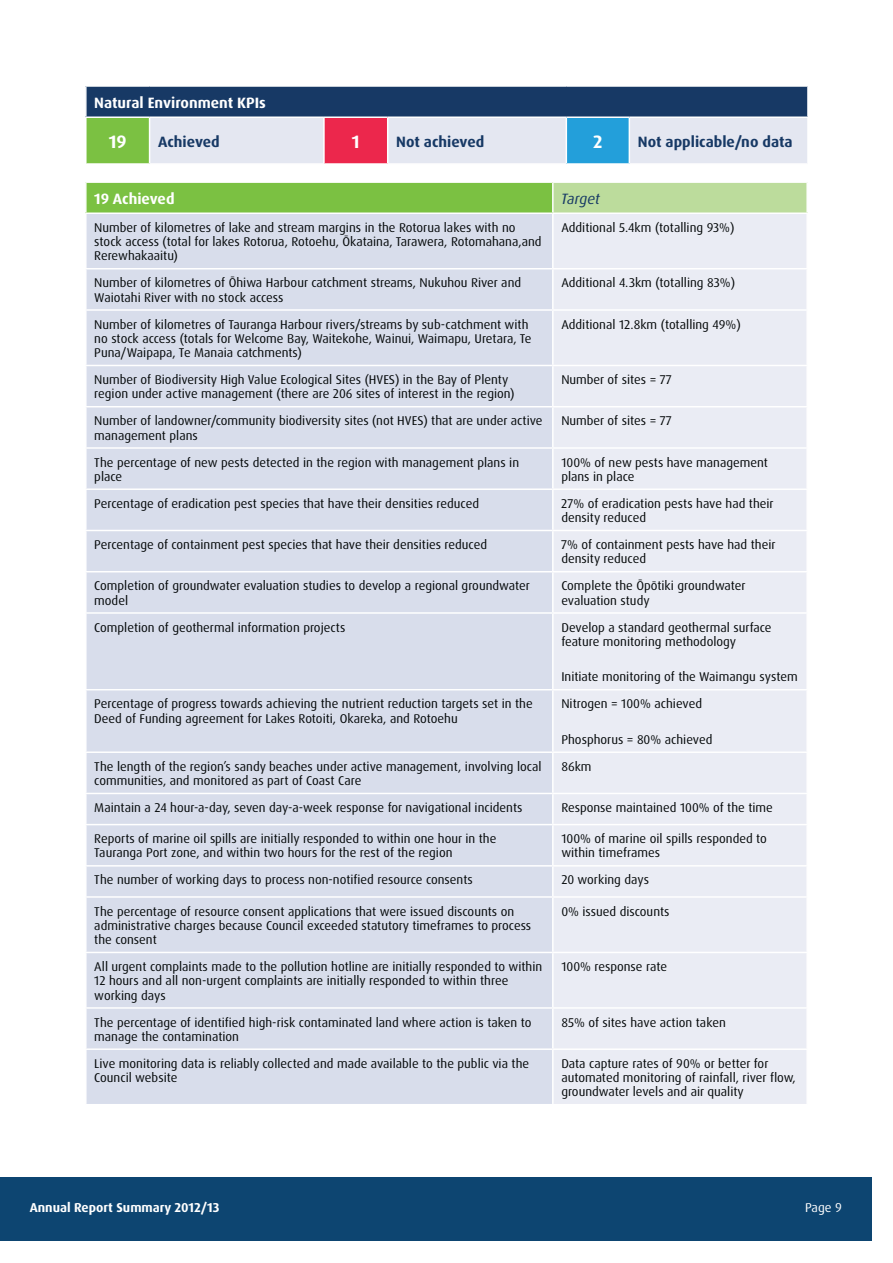
<style>
.page{position:relative;width:893px;height:1263px;background:#fff}
.page>*{position:absolute;margin:0;border:0;box-sizing:border-box;transform-origin:0 0}
.t1{font:700 18px "Dax Pro";color:#fff}
.t2{font:700 15px "Dax Pro";color:#173965}
.t3{font:700 15px "Dax Pro";color:#fff}
.t4{font:italic 15px "Dax Pro";letter-spacing:-.01em;color:#173965}
.t5{font:700 12.9px "Dax Pro";color:#fff}
.t6{font:12.9px "Dax Pro";color:#fff}
.t7{font:12.75px/14.2px "Dax Pro";color:#040809}
</style>
<div class="page">
<div style="left:0;top:1178px;width:871px;height:63px;background:#0d4571"></div>
<div style="left:86px;top:86px;width:722px;height:31px;background:#173965"></div>
<div style="left:86px;top:117px;width:64px;height:47px;background:#7bc142"></div>
<div style="left:150px;top:118px;width:657px;height:45px;background:#e4e7f1"></div>
<div style="left:324px;top:117px;width:64px;height:47px;background:#ec274c"></div>
<div style="left:566px;top:117px;width:63px;height:47px;background:#239fda"></div>
<hr style="left:85px;top:85px;width:65px;height:2px;background:#fff">
<hr style="left:85px;top:87px;width:2px;height:30px;background:#fff">
<hr style="left:150px;top:85px;width:416px;height:2px;background:#fff">
<hr style="left:566px;top:85px;width:242px;height:2px;background:#fff">
<hr style="left:807px;top:87px;width:1px;height:30px;background:#fff">
<hr style="left:85px;top:117px;width:65px;height:1px;background:#fff">
<hr style="left:85px;top:118px;width:2px;height:45px;background:#fff">
<hr style="left:149px;top:118px;width:1px;height:45px;background:#fff">
<hr style="left:324px;top:117px;width:64px;height:1px;background:#fff">
<hr style="left:323px;top:118px;width:2px;height:45px;background:#fff">
<hr style="left:387px;top:118px;width:1px;height:45px;background:#fff">
<hr style="left:566px;top:117px;width:63px;height:1px;background:#fff">
<hr style="left:565px;top:118px;width:2px;height:45px;background:#fff">
<hr style="left:628px;top:118px;width:2px;height:45px;background:#fff">
<hr style="left:85px;top:163px;width:65px;height:2px;background:#fff">
<hr style="left:150px;top:163px;width:416px;height:2px;background:#fff">
<hr style="left:566px;top:163px;width:242px;height:2px;background:#fff">
<div style="left:86px;top:182px;width:467px;height:31px;background:#7bc142"></div>
<div style="left:553px;top:182px;width:254px;height:31px;background:#bcdc9c"></div>
<div style="left:87px;top:214px;width:465px;height:890px;background:#d8ddeb"></div>
<div style="left:554px;top:214px;width:252px;height:890px;background:#eaecf4"></div>
<hr style="left:85px;top:181px;width:468px;height:2px;background:#fff">
<hr style="left:85px;top:183px;width:2px;height:30px;background:#fff">
<hr style="left:553px;top:181px;width:255px;height:2px;background:#fff">
<hr style="left:552px;top:183px;width:1px;height:30px;background:#fff">
<hr style="left:806px;top:183px;width:2px;height:30px;background:#fff">
<hr style="left:85px;top:268px;width:468px;height:2px;background:#fff">
<hr style="left:553px;top:268px;width:255px;height:2px;background:#fff">
<hr style="left:85px;top:309px;width:468px;height:2px;background:#fff">
<hr style="left:553px;top:309px;width:255px;height:2px;background:#fff">
<hr style="left:85px;top:365px;width:468px;height:1px;background:#fff">
<hr style="left:553px;top:365px;width:255px;height:1px;background:#fff">
<hr style="left:85px;top:406px;width:468px;height:1px;background:#fff">
<hr style="left:553px;top:406px;width:255px;height:1px;background:#fff">
<hr style="left:85px;top:447px;width:468px;height:2px;background:#fff">
<hr style="left:553px;top:447px;width:255px;height:2px;background:#fff">
<hr style="left:85px;top:488px;width:468px;height:2px;background:#fff">
<hr style="left:553px;top:488px;width:255px;height:2px;background:#fff">
<hr style="left:85px;top:530px;width:468px;height:1px;background:#fff">
<hr style="left:553px;top:530px;width:255px;height:1px;background:#fff">
<hr style="left:85px;top:571px;width:468px;height:1px;background:#fff">
<hr style="left:553px;top:571px;width:255px;height:1px;background:#fff">
<hr style="left:85px;top:612px;width:468px;height:2px;background:#fff">
<hr style="left:553px;top:612px;width:255px;height:2px;background:#fff">
<hr style="left:85px;top:689px;width:468px;height:1px;background:#fff">
<hr style="left:553px;top:689px;width:255px;height:1px;background:#fff">
<hr style="left:85px;top:751px;width:468px;height:2px;background:#fff">
<hr style="left:553px;top:751px;width:255px;height:2px;background:#fff">
<hr style="left:85px;top:793px;width:468px;height:1px;background:#fff">
<hr style="left:553px;top:793px;width:255px;height:1px;background:#fff">
<hr style="left:85px;top:824px;width:468px;height:1px;background:#fff">
<hr style="left:553px;top:824px;width:255px;height:1px;background:#fff">
<hr style="left:85px;top:865px;width:468px;height:2px;background:#fff">
<hr style="left:553px;top:865px;width:255px;height:2px;background:#fff">
<hr style="left:85px;top:896px;width:468px;height:2px;background:#fff">
<hr style="left:553px;top:896px;width:255px;height:2px;background:#fff">
<hr style="left:85px;top:952px;width:468px;height:1px;background:#fff">
<hr style="left:553px;top:952px;width:255px;height:1px;background:#fff">
<hr style="left:85px;top:1007px;width:468px;height:2px;background:#fff">
<hr style="left:553px;top:1007px;width:255px;height:2px;background:#fff">
<hr style="left:85px;top:1048px;width:468px;height:2px;background:#fff">
<hr style="left:553px;top:1048px;width:255px;height:2px;background:#fff">
<p class="t3" style="left:94px;top:96px;width:173px">Natural Environment KPIs</p>
<h1 class="t1" style="left:109px;top:134px;width:19px">19</h1>
<p class="t2" style="left:158px;top:135px;width:63px">Achieved</p>
<h1 class="t1" style="left:352px;top:134px;width:9px">1</h1>
<p class="t2" style="left:396px;top:135px;width:90px">Not achieved</p>
<h1 class="t1" style="left:593px;top:134px;width:11px">2</h1>
<p class="t2" style="left:638px;top:135px;width:156px">Not applicable/no data</p>
<p class="t3" style="left:94px;top:192px;width:82px">19 Achieved</p>
<p class="t4" style="left:561px;top:192px;width:40px">Target</p>
<p class="t7" style="left:94px;top:221px;width:449px">Number of kilometres of lake and stream margins in the Rotorua lakes with no stock access (total for lakes Rotorua, Rotoehu, Ōkataina, Tarawera, Rotomahana,and<br>Rerewhakaaitu)</p>
<p class="t7" style="left:561px;top:221px;width:175px">Additional 5.4km (totalling 93%)</p>
<p class="t7" style="left:94px;top:277px;width:428px">Number of kilometres of Ōhiwa Harbour catchment streams, Nukuhou River and<br>Waiotahi River with no stock access</p>
<p class="t7" style="left:561px;top:277px;width:175px">Additional 4.3km (totalling 83%)</p>
<p class="t7" style="left:94px;top:318px;width:439px">Number of kilometres of Tauranga Harbour rivers/streams by sub-catchment with no stock access (totals for Welcome Bay, Waitekohe, Wainui, Waimapu, Uretara, Te<br>Puna/Waipapa, Te Manaia catchments)</p>
<p class="t7" style="left:561px;top:318px;width:181px">Additional 12.8km (totalling 49%)</p>
<p class="t7" style="left:94px;top:373px;width:422px">Number of Biodiversity High Value Ecological Sites (HVES) in the Bay of Plenty region under active management (there are 206 sites of interest in the region)</p>
<p class="t7" style="left:561px;top:373px;width:112px">Number of sites = 77</p>
<p class="t7" style="left:94px;top:415px;width:450px">Number of landowner/community biodiversity sites (not HVES) that are under active management plans</p>
<p class="t7" style="left:561px;top:415px;width:112px">Number of sites = 77</p>
<p class="t7" style="left:94px;top:456px;width:426px">The percentage of new pests detected in the region with management plans in place</p>
<p class="t7" style="left:561px;top:456px;width:208px">100% of new pests have management plans in place</p>
<p class="t7" style="left:94px;top:497px;width:386px">Percentage of eradication pest species that have their densities reduced</p>
<p class="t7" style="left:561px;top:497px;width:214px">27% of eradication pests have had their density reduced</p>
<p class="t7" style="left:94px;top:539px;width:394px">Percentage of containment pest species that have their densities reduced</p>
<p class="t7" style="left:561px;top:539px;width:216px">7% of containment pests have had their density reduced</p>
<p class="t7" style="left:94px;top:580px;width:437px">Completion of groundwater evaluation studies to develop a regional groundwater model</p>
<p class="t7" style="left:561px;top:580px;width:186px">Complete the Ōpōtiki groundwater evaluation study</p>
<p class="t7" style="left:94px;top:621px;width:252px">Completion of geothermal information projects</p>
<p class="t7" style="left:561px;top:621px;width:212px">Develop a standard geothermal surface feature monitoring methodology</p>
<p class="t7" style="left:561px;top:671px;width:238px">Initiate monitoring of the Waimangu system</p>
<p class="t7" style="left:94px;top:698px;width:440px">Percentage of progress towards achieving the nutrient reduction targets set in the<br>Deed of Funding agreement for Lakes Rotoiti, Okareka, and Rotoehu</p>
<p class="t7" style="left:561px;top:698px;width:142px">Nitrogen = 100% achieved</p>
<p class="t7" style="left:561px;top:733px;width:153px">Phosphorus = 80% achieved</p>
<p class="t7" style="left:94px;top:760px;width:449px">The length of the region’s sandy beaches under active management, involving local communities, and monitored as part of Coast Care</p>
<p class="t7" style="left:561px;top:760px;width:32px">86km</p>
<p class="t7" style="left:94px;top:802px;width:429px">Maintain a 24 hour-a-day, seven day-a-week response for navigational incidents</p>
<p class="t7" style="left:561px;top:802px;width:213px">Response maintained 100% of the time</p>
<p class="t7" style="left:94px;top:833px;width:403px">Reports of marine oil spills are initially responded to within one hour in the<br>Tauranga Port zone, and within two hours for the rest of the region</p>
<p class="t7" style="left:561px;top:833px;width:207px">100% of marine oil spills responded to within timeframes</p>
<p class="t7" style="left:94px;top:874px;width:380px">The number of working days to process non-notified resource consents</p>
<p class="t7" style="left:561px;top:874px;width:89px">20 working days</p>
<p class="t7" style="left:94px;top:905px;width:438px">The percentage of resource consent applications that were issued discounts on administrative charges because Council exceeded statutory timeframes to process the consent</p>
<p class="t7" style="left:561px;top:905px;width:110px">0% issued discounts</p>
<p class="t7" style="left:94px;top:961px;width:449px">All urgent complaints made to the pollution hotline are initially responded to within<br>12 hours and all non-urgent complaints are initially responded to within three working days</p>
<p class="t7" style="left:561px;top:961px;width:107px">100% response rate</p>
<p class="t7" style="left:94px;top:1016px;width:439px">The percentage of identified high-risk contaminated land where action is taken to manage the contamination</p>
<p class="t7" style="left:561px;top:1016px;width:166px">85% of sites have action taken</p>
<p class="t7" style="left:94px;top:1057px;width:436px">Live monitoring data is reliably collected and made available to the public via the<br>Council website</p>
<p class="t7" style="left:561px;top:1057px;width:236px">Data capture rates of 90% or better for automated monitoring of rainfall, river flow, groundwater levels and air quality</p>
<p class="t5" style="left:30px;top:1202px;width:191px">Annual Report Summary 2012/13</p>
<p class="t6" style="left:805px;top:1202px;width:38px">Page 9</p>
</div>
